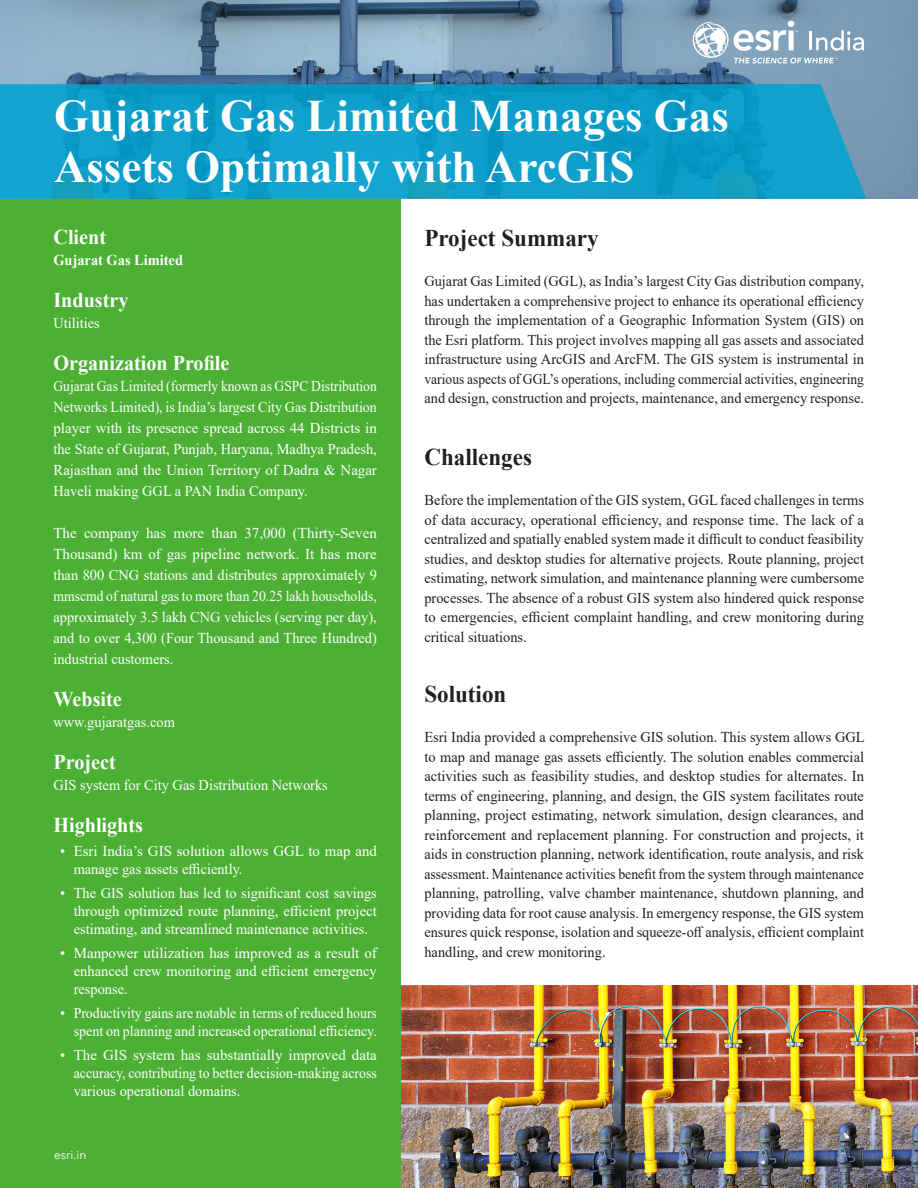
<style>
.page{position:relative;width:918px;height:1188px;background:#fff}
.page>*{position:absolute;margin:0;border:0;box-sizing:border-box;transform-origin:0 0}
.t1{font:700 45px/51px "Times New Roman";color:#fff}
.t2{font:700 24px "Times New Roman";color:#231f20;scale:.96 1}
.t3{font:700 21px "Times New Roman";color:#fff;scale:.96 1}
.t4{font:15px/19.5px "Times New Roman";color:#231f20;text-align:justify;scale:.96 1}
.t5{font:15px/18px "Times New Roman";color:#fff;text-align:justify;scale:.96 1}
.t6{font:15px/21px "Times New Roman";color:#fff;text-align:justify}
.t7{font:15px/21px "Times New Roman";color:#fff;text-align:justify;scale:.91 1}
.t8{font:700 15px "Times New Roman";color:#fff;scale:.96 1}
.t9{font:12px "Avenir Next LT Pro";color:#fff}
</style>
<div class="page">
<img style="left:400px;top:986px;width:518px;height:202px">
<div style="left:0;top:199px;width:400px;height:989px;background:#4cb034"></div>
<img style="left:0;top:0;width:918px;height:199px">
<svg style="left:0;top:84px;width:866px;height:115px;background:#109dc8"></svg>
<svg style="left:691px;top:21px;width:173px;height:43px"></svg>
<p class="t1" style="left:54px;top:89px;width:677px">Gujarat Gas Limited Manages Gas<br>Assets Optimally with ArcGIS</p>
<p class="t3" style="left:53px;top:222px;width:56px">Client</p>
<p class="t8" style="left:53px;top:249px;width:137px">Gujarat Gas Limited</p>
<p class="t3" style="left:53px;top:285px;width:80px">Industry</p>
<p class="t5" style="left:53px;top:314px;width:50px">Utilities</p>
<p class="t3" style="left:53px;top:348px;width:185px">Organization Profile</p>
<p class="t7" style="left:53px;top:375px;width:357px">Gujarat Gas Limited (formerly known as GSPC Distribution Networks Limited), is India’s largest City Gas Distribution player with its presence spread across 44 Districts in the State of Gujarat, Punjab, Haryana, Madhya Pradesh, Rajasthan and the Union Territory of Dadra &amp; Nagar Haveli making GGL a PAN India Company.</p>
<p class="t6" style="left:53px;top:522px;width:325px">The company has more than 37,000 (Thirty-Seven Thousand) km of gas pipeline network. It has more than 800 CNG stations and distributes approximately 9 mmscmd of natural gas to more than 20.25 lakh households, approximately 3.5 lakh CNG vehicles (serving per day), and to over 4,300 (Four Thousand and Three Hundred) industrial customers.</p>
<p class="t3" style="left:53px;top:684px;width:73px">Website</p>
<p class="t5" style="left:53px;top:713px;width:128px">www.gujaratgas.com</p>
<p class="t3" style="left:53px;top:747px;width:66px">Project</p>
<p class="t5" style="left:53px;top:776px;width:287px">GIS system for City Gas Distribution Networks</p>
<p class="t3" style="left:53px;top:810px;width:95px">Highlights</p>
<p class="t5" style="left:74px;top:842px;width:317px;text-indent:-14px">• Esri India’s GIS solution allows GGL to map and manage gas assets efficiently.</p>
<p class="t5" style="left:74px;top:884px;width:317px;text-indent:-14px">• The GIS solution has led to significant cost savings through optimized route planning, efficient project estimating, and streamlined maintenance activities.</p>
<p class="t5" style="left:74px;top:944px;width:317px;text-indent:-14px">• Manpower utilization has improved as a result of enhanced crew monitoring and efficient emergency response.</p>
<p class="t5" style="left:60px;top:1004px;width:331px;text-align:right">• Productivity gains are notable in terms of reduced hours spent on planning and increased operational efficiency.</p>
<p class="t5" style="left:74px;top:1046px;width:317px;text-indent:-14px">• The GIS system has substantially improved data accuracy, contributing to better decision-making across various operational domains.</p>
<p class="t9" style="left:54px;top:1147px;width:34px">esri.in</p>
<p class="t2" style="left:424px;top:220px;width:183px">Project Summary</p>
<p class="t4" style="left:424px;top:271px;width:459px">Gujarat Gas Limited (GGL), as India’s largest City Gas distribution company, has undertaken a comprehensive project to enhance its operational efficiency through the implementation of a Geographic Information System (GIS) on the Esri platform. This project involves mapping all gas assets and associated infrastructure using ArcGIS and ArcFM. The GIS system is instrumental in various aspects of GGL’s operations, including commercial activities, engineering and design, construction and projects, maintenance, and emergency response.</p>
<p class="t2" style="left:424px;top:439px;width:114px">Challenges</p>
<p class="t4" style="left:424px;top:490px;width:459px">Before the implementation of the GIS system, GGL faced challenges in terms of data accuracy, operational efficiency, and response time. The lack of a centralized and spatially enabled system made it difficult to conduct feasibility studies, and desktop studies for alternative projects. Route planning, project estimating, network simulation, and maintenance planning were cumbersome processes. The absence of a robust GIS system also hindered quick response to emergencies, efficient complaint handling, and crew monitoring during critical situations.</p>
<p class="t2" style="left:424px;top:676px;width:87px">Solution</p>
<p class="t4" style="left:424px;top:727px;width:460px">Esri India provided a comprehensive GIS solution. This system allows GGL to map and manage gas assets efficiently. The solution enables commercial activities such as feasibility studies, and desktop studies for alternates. In terms of engineering, planning, and design, the GIS system facilitates route planning, project estimating, network simulation, design clearances, and reinforcement and replacement planning. For construction and projects, it aids in construction planning, network identification, route analysis, and risk assessment. Maintenance activities benefit from the system through maintenance planning, patrolling, valve chamber maintenance, shutdown planning, and providing data for root cause analysis. In emergency response, the GIS system ensures quick response, isolation and squeeze-off analysis, efficient complaint handling, and crew monitoring.</p>
</div>
